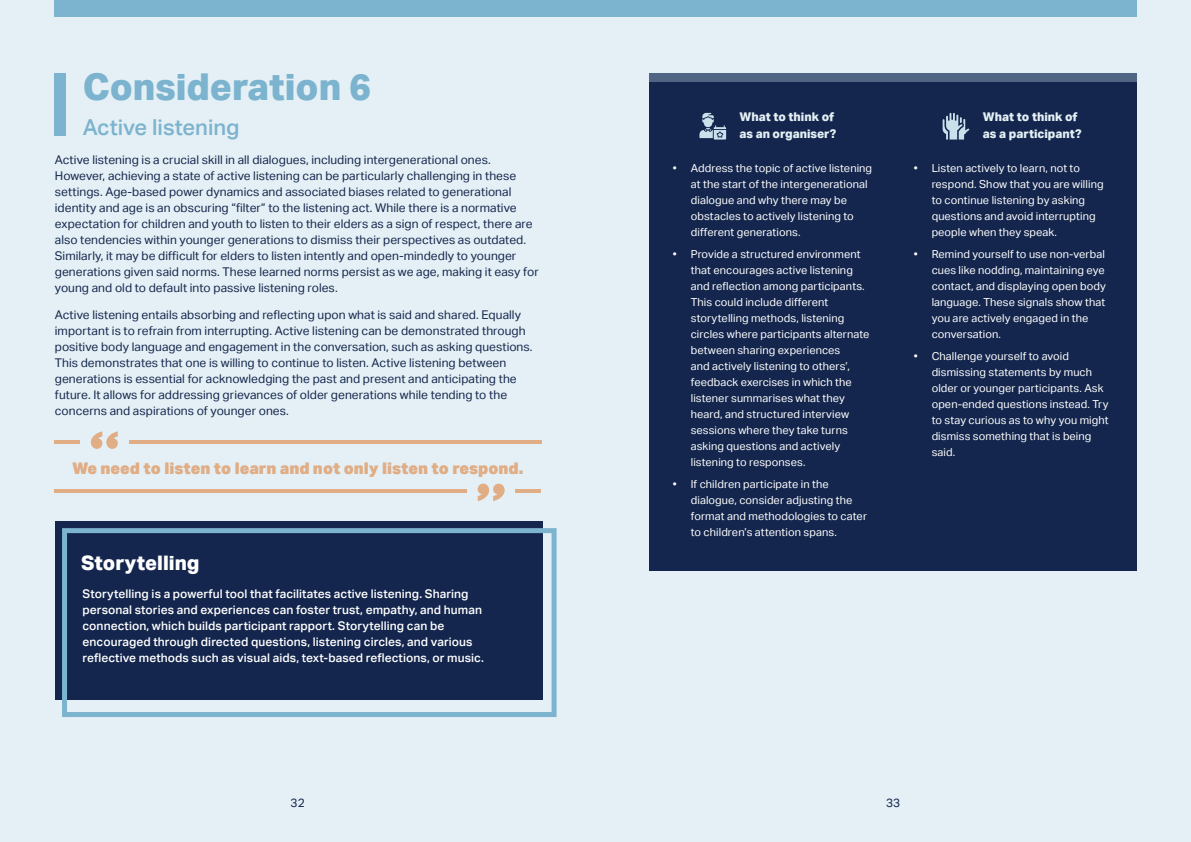
<style>
.page{position:relative;width:1191px;height:842px;background:#e4f0f5}
.page>*{position:absolute;margin:0;border:0;box-sizing:border-box;transform-origin:0 0}
.t1{font:800 37px "Aktiv Grotesk";color:#7cb3ce}
.t2{font:500 22px "Aktiv Grotesk";color:#7cb3ce}
.t3{font:800 20px "Aktiv Grotesk";color:#fff}
.t4{font:900 16px "Aktiv Grotesk";color:#e0ad85}
.t5{font:12px/16px "Aktiv Grotesk";letter-spacing:.005em;color:#14264d}
.t6{font:500 12px/16px "Aktiv Grotesk";letter-spacing:.005em;color:#fff}
.t7{font:800 12px/17px "Aktiv Grotesk";color:#e4f0f5}
.t8{font:11px/16px "Aktiv Grotesk";letter-spacing:.01em;color:#fff}
</style>
<div class="page">
<div style="left:54px;top:74px;width:11px;height:62px;background:#7cb3ce"></div>
<svg style="left:91px;top:431px;width:27px;height:18px"></svg>
<hr style="left:54px;top:440px;width:26px;height:3px;background:#e0ad85">
<hr style="left:129px;top:440px;width:412px;height:3px;background:#e0ad85">
<svg style="left:477px;top:484px;width:27px;height:17px"></svg>
<hr style="left:515px;top:489px;width:26px;height:4px;background:#e0ad85">
<hr style="left:54px;top:489px;width:413px;height:4px;background:#e0ad85">
<div style="left:55px;top:521px;width:487px;height:179px;background:#14264d"></div>
<div style="left:62px;top:528px;width:494px;height:189px;border:5px solid #7cb3ce"></div>
<div style="left:54px;top:0;width:555px;height:17px;background:#7cb3ce"></div>
<div style="left:649px;top:74px;width:487px;height:496px;background:#14264d"></div>
<div style="left:649px;top:74px;width:487px;height:8px;background:#506583"></div>
<svg style="left:699px;top:113px;width:27px;height:27px"></svg>
<svg style="left:942px;top:113px;width:27px;height:27px"></svg>
<div style="left:581px;top:0;width:555px;height:17px;background:#7cb3ce"></div>
<h1 class="t1" style="left:83px;top:66px;width:290px">Consideration 6</h1>
<h2 class="t2" style="left:83px;top:115px;width:158px">Active listening</h2>
<p class="t5" style="left:55px;top:152px;width:485px">Active listening is a crucial skill in all dialogues, including intergenerational ones.<br>However, achieving a state of active listening can be particularly challenging in these settings. Age-based power dynamics and associated biases related to generational identity and age is an obscuring “filter” to the listening act. While there is a normative expectation for children and youth to listen to their elders as a sign of respect, there are also tendencies within younger generations to dismiss their perspectives as outdated.<br>Similarly, it may be difficult for elders to listen intently and open-mindedly to younger generations given said norms. These learned norms persist as we age, making it easy for young and old to default into passive listening roles.</p>
<p class="t5" style="left:55px;top:307px;width:479px">Active listening entails absorbing and reflecting upon what is said and shared. Equally important is to refrain from interrupting. Active listening can be demonstrated through positive body language and engagement in the conversation, such as asking questions.<br>This demonstrates that one is willing to continue to listen. Active listening between generations is essential for acknowledging the past and present and anticipating the future. It allows for addressing grievances of older generations while tending to the concerns and aspirations of younger ones.</p>
<h3 class="t4" style="left:72px;top:457px;width:453px">We need to listen to learn and not only listen to respond.</h3>
<h3 class="t3" style="left:81px;top:552px;width:120px">Storytelling</h3>
<p class="t6" style="left:82px;top:586px;width:403px">Storytelling is a powerful tool that facilitates active listening. Sharing personal stories and experiences can foster trust, empathy, and human connection, which builds participant rapport. Storytelling can be encouraged through directed questions, listening circles, and various reflective methods such as visual aids, text-based reflections, or music.</p>
<p class="t5" style="left:291px;top:795px;width:16px">32</p>
<p class="t7" style="left:739px;top:109px;width:98px">What to think of as an organiser?</p>
<p class="t7" style="left:983px;top:109px;width:100px">What to think of as a participant?</p>
<p class="t8" style="left:691px;top:160px;width:183px;text-indent:-18px">• Address the topic of active listening at the start of the intergenerational dialogue and why there may be obstacles to actively listening to different generations.</p>
<p class="t8" style="left:691px;top:246px;width:180px;text-indent:-18px">• Provide a structured environment that encourages active listening and reflection among participants.<br>This could include different storytelling methods, listening circles where participants alternate between sharing experiences<br>and actively listening to others’, feedback exercises in which the listener summarises what they heard, and structured interview sessions where they take turns asking questions and actively listening to responses.</p>
<p class="t8" style="left:691px;top:476px;width:178px;text-indent:-18px">• If children participate in the dialogue, consider adjusting the format and methodologies to cater to children’s attention spans.</p>
<p class="t8" style="left:931px;top:161px;width:173px;text-indent:-18px">• Listen actively to learn, not to respond. Show that you are willing to continue listening by asking questions and avoid interrupting people when they speak.</p>
<p class="t8" style="left:931px;top:246px;width:176px;text-indent:-18px">• Remind yourself to use non-verbal cues like nodding, maintaining eye contact, and displaying open body language. These signals show that you are actively engaged in the conversation.</p>
<p class="t8" style="left:931px;top:348px;width:178px;text-indent:-18px">• Challenge yourself to avoid dismissing statements by much older or younger participants. Ask open-ended questions instead. Try to stay curious as to why you might dismiss something that is being said.</p>
<p class="t5" style="left:886px;top:795px;width:16px">33</p>
</div>
